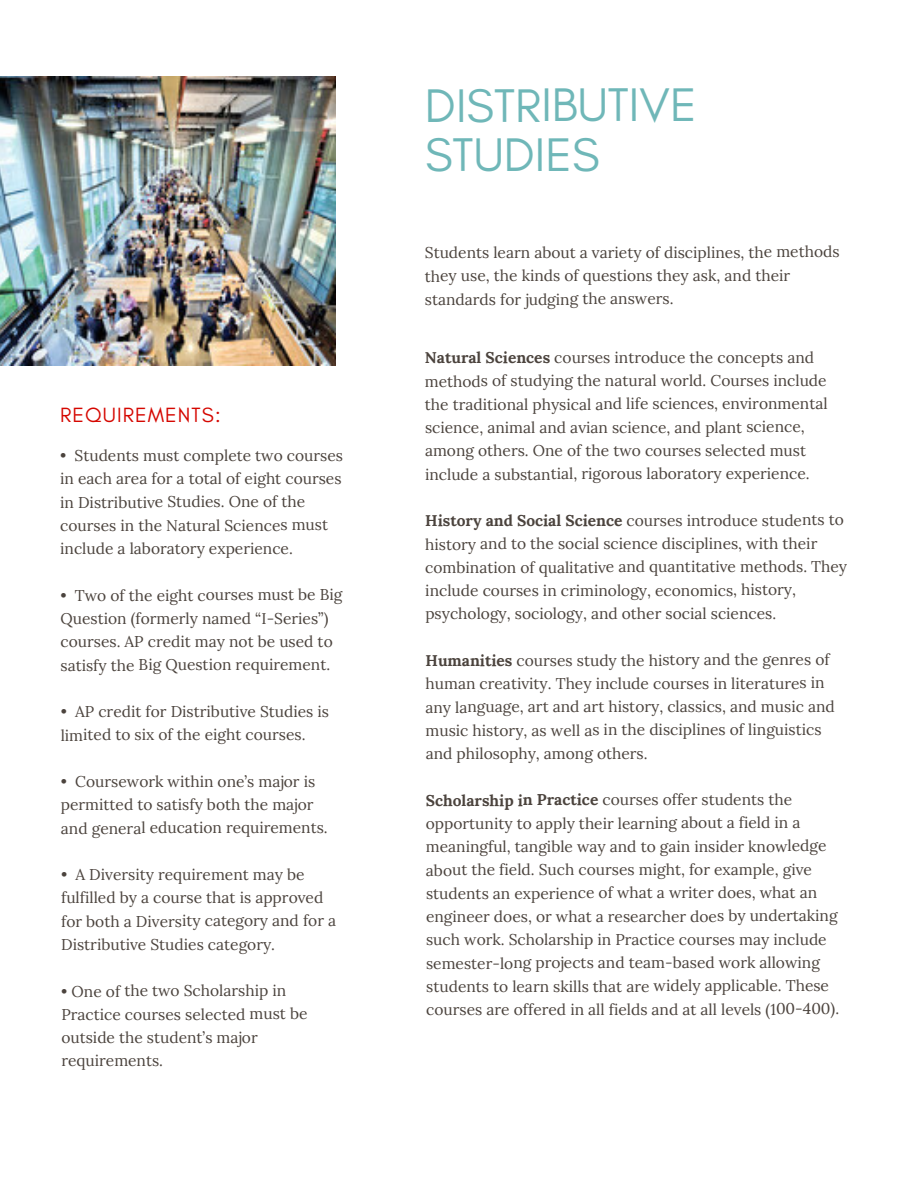
<style>
.page{position:relative;width:918px;height:1188px;background:#fff}
.page>*{position:absolute;margin:0;border:0;box-sizing:border-box;transform-origin:0 0}
.t1{font:48px/49.8px "Glacial Indifference";color:#6fb7b8}
.t2{font:21px "Glacial Indifference";letter-spacing:.045em;color:#d50700}
.t3{font:15.6px/23.2px "Lora";letter-spacing:-.005em;color:#4b433d}
.s1{font-weight:700}
</style>
<div class="page">
<img style="left:0;top:77px;width:335px;height:289px">
<h3 class="t2" style="left:60px;top:402px;width:162px">REQUIREMENTS:</h3>
<p class="t3" style="left:60px;top:443px;width:285px">• Students must complete two courses in each area for a total of eight courses in Distributive Studies. One of the courses in the Natural Sciences must include a laboratory experience.</p>
<p class="t3" style="left:60px;top:583px;width:283px">• Two of the eight courses must be Big Question (formerly named “I-Series”) courses. AP credit may not be used to satisfy the Big Question requirement.</p>
<p class="t3" style="left:61px;top:700px;width:270px">• AP credit for Distributive Studies is limited to six of the eight courses.</p>
<p class="t3" style="left:61px;top:769px;width:268px">• Coursework within one’s major is permitted to satisfy both the major and general education requirements.</p>
<p class="t3" style="left:61px;top:863px;width:277px">• A Diversity requirement may be fulfilled by a course that is approved for both a Diversity category and for a Distributive Studies category.</p>
<p class="t3" style="left:61px;top:979px;width:248px">• One of the two Scholarship in<br>Practice courses selected must be outside the student’s major requirements.</p>
<h1 class="t1" style="left:425px;top:80px;width:273px">DISTRIBUTIVE<br>STUDIES</h1>
<p class="t3" style="left:425px;top:240px;width:416px">Students learn about a variety of disciplines, the methods</p>
<p class="t3" style="left:425px;top:264px;width:367px">they use, the kinds of questions they ask, and their standards for judging the answers.</p>
<p class="t3" style="left:425px;top:345px;width:391px"><span class="s1">Natural Sciences</span> courses introduce the concepts and</p>
<p class="t3" style="left:425px;top:369px;width:404px">methods of studying the natural world. Courses include the traditional physical and life sciences, environmental</p>
<p class="t3" style="left:425px;top:415px;width:386px">science, animal and avian science, and plant science, among others. One of the two courses selected must include a substantial, rigorous laboratory experience.</p>
<p class="t3" style="left:425px;top:508px;width:420px"><span class="s1">History and Social Science</span> courses introduce students to</p>
<p class="t3" style="left:425px;top:532px;width:423px">history and to the social science disciplines, with their combination of qualitative and quantitative methods. They include courses in criminology, economics, history, psychology, sociology, and other social sciences.</p>
<p class="t3" style="left:425px;top:648px;width:411px"><span class="s1">Humanities</span> courses study the history and the genres of human creativity. They include courses in literatures in any language, art and art history, classics, and music and music history, as well as in the disciplines of linguistics</p>
<p class="t3" style="left:426px;top:742px;width:224px">and philosophy, among others.</p>
<p class="t3" style="left:426px;top:788px;width:376px"><span class="s1">Scholarship in Practice</span> courses offer students the opportunity to apply their learning about a field in a</p>
<p class="t3" style="left:426px;top:835px;width:402px">meaningful, tangible way and to gain insider knowledge about the field. Such courses might, for example, give students an experience of what a writer does, what an</p>
<p class="t3" style="left:426px;top:904px;width:413px">engineer does, or what a researcher does by undertaking such work. Scholarship in Practice courses may include semester-long projects and team-based work allowing</p>
<p class="t3" style="left:426px;top:974px;width:415px">students to learn skills that are widely applicable. These courses are offered in all fields and at all levels (100-400).</p>
</div>
